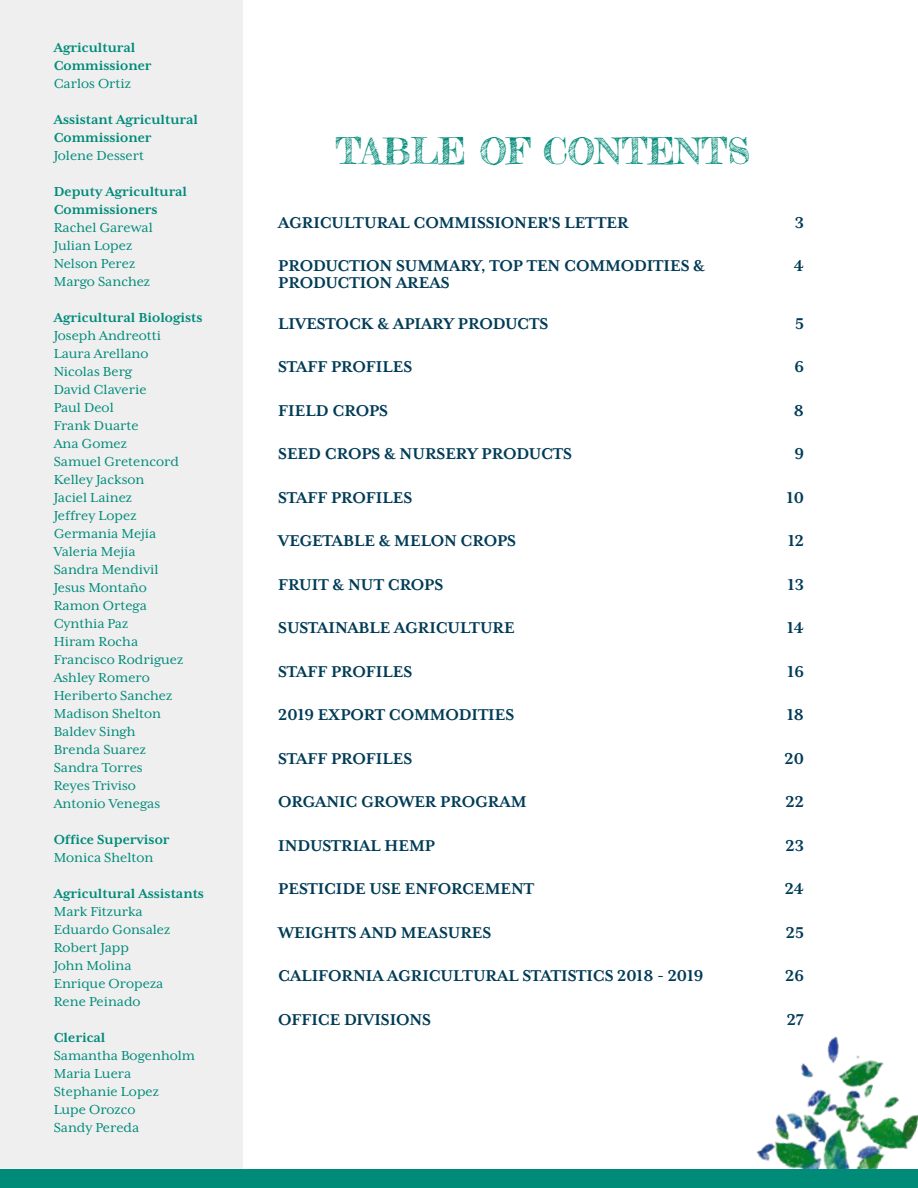
<style>
.page{position:relative;width:918px;height:1188px;background:#fff}
.page>*{position:absolute;margin:0;border:0;box-sizing:border-box;transform-origin:0 0}
.t1{font:36px "Frederickathe Greatest";color:#008b79}
.t2{font:700 18px/17.2px "Mrs Eaves XL Serif OT";color:#003b56}
.t3{font:15px/18px "Mrs Eaves XL Serif OT";color:#008b79}
.t4{font:700 15px/18px "Mrs Eaves XL Serif OT";color:#008b79}
</style>
<div class="page">
<div style="left:0;top:0;width:242px;height:1188px;background:#efeff0"></div>
<img style="left:724px;top:1036px;width:194px;height:134px">
<div style="left:0;top:1170px;width:918px;height:18px;background:#008b79"></div>
<p class="t4" style="left:54px;top:39px;width:99px">Agricultural<br>Commissioner</p>
<p class="t3" style="left:54px;top:75px;width:79px">Carlos Ortiz</p>
<p class="t4" style="left:54px;top:111px;width:146px">Assistant Agricultural<br>Commissioner</p>
<p class="t3" style="left:54px;top:147px;width:92px">Jolene Dessert</p>
<p class="t4" style="left:54px;top:183px;width:135px">Deputy Agricultural<br>Commissioners</p>
<p class="t3" style="left:54px;top:219px;width:101px">Rachel Garewal<br>Julian Lopez<br>Nelson Perez<br>Margo Sanchez</p>
<p class="t4" style="left:54px;top:309px;width:150px">Agricultural Biologists</p>
<p class="t3" style="left:54px;top:327px;width:131px">Joseph Andreotti<br>Laura Arellano<br>Nicolas Berg<br>David Claverie<br>Paul Deol<br>Frank Duarte<br>Ana Gomez<br>Samuel Gretencord<br>Kelley Jackson<br>Jaciel Lainez<br>Jeffrey Lopez<br>Germania Mejía<br>Valeria Mejía<br>Sandra Mendivil<br>Jesus Montaño<br>Ramon Ortega<br>Cynthia Paz<br>Hiram Rocha<br>Francisco Rodriguez<br>Ashley Romero<br>Heriberto Sanchez<br>Madison Shelton<br>Baldev Singh<br>Brenda Suarez<br>Sandra Torres<br>Reyes Triviso<br>Antonio Venegas</p>
<p class="t4" style="left:54px;top:831px;width:117px">Office Supervisor</p>
<p class="t3" style="left:54px;top:849px;width:101px">Monica Shelton</p>
<p class="t4" style="left:54px;top:885px;width:152px">Agricultural Assistants</p>
<p class="t3" style="left:54px;top:903px;width:118px">Mark Fitzurka<br>Eduardo Gonsalez<br>Robert Japp<br>John Molina<br>Enrique Oropeza<br>Rene Peinado</p>
<p class="t4" style="left:54px;top:1029px;width:53px">Clerical</p>
<p class="t3" style="left:54px;top:1047px;width:143px">Samantha Bogenholm<br>Maria Luera<br>Stephanie Lopez<br>Lupe Orozco<br>Sandy Pereda</p>
<h1 class="t1" style="left:336px;top:129px;width:416px">TABLE OF CONTENTS</h1>
<p class="t2" style="left:278px;top:214px;width:352px">AGRICULTURAL COMMISSIONER'S LETTER</p>
<p class="t2" style="left:795px;top:214px;width:11px">3</p>
<p class="t2" style="left:278px;top:257px;width:428px">PRODUCTION SUMMARY, TOP TEN COMMODITIES &amp;<br>PRODUCTION AREAS</p>
<p class="t2" style="left:794px;top:257px;width:12px">4</p>
<p class="t2" style="left:278px;top:315px;width:272px">LIVESTOCK &amp; APIARY PRODUCTS</p>
<p class="t2" style="left:795px;top:315px;width:10px">5</p>
<p class="t2" style="left:278px;top:358px;width:135px">STAFF PROFILES</p>
<p class="t2" style="left:794px;top:358px;width:11px">6</p>
<p class="t2" style="left:278px;top:402px;width:111px">FIELD CROPS</p>
<p class="t2" style="left:794px;top:402px;width:12px">8</p>
<p class="t2" style="left:278px;top:445px;width:295px">SEED CROPS &amp; NURSERY PRODUCTS</p>
<p class="t2" style="left:794px;top:445px;width:11px">9</p>
<p class="t2" style="left:278px;top:489px;width:135px">STAFF PROFILES</p>
<p class="t2" style="left:787px;top:489px;width:18px">10</p>
<p class="t2" style="left:278px;top:532px;width:239px">VEGETABLE &amp; MELON CROPS</p>
<p class="t2" style="left:788px;top:532px;width:17px">12</p>
<p class="t2" style="left:278px;top:576px;width:166px">FRUIT &amp; NUT CROPS</p>
<p class="t2" style="left:788px;top:576px;width:18px">13</p>
<p class="t2" style="left:278px;top:619px;width:238px">SUSTAINABLE AGRICULTURE</p>
<p class="t2" style="left:787px;top:619px;width:18px">14</p>
<p class="t2" style="left:278px;top:663px;width:135px">STAFF PROFILES</p>
<p class="t2" style="left:788px;top:663px;width:18px">16</p>
<p class="t2" style="left:278px;top:706px;width:237px">2019 EXPORT COMMODITIES</p>
<p class="t2" style="left:787px;top:706px;width:18px">18</p>
<p class="t2" style="left:278px;top:750px;width:135px">STAFF PROFILES</p>
<p class="t2" style="left:785px;top:750px;width:21px">20</p>
<p class="t2" style="left:278px;top:793px;width:250px">ORGANIC GROWER PROGRAM</p>
<p class="t2" style="left:786px;top:793px;width:20px">22</p>
<p class="t2" style="left:278px;top:837px;width:158px">INDUSTRIAL HEMP</p>
<p class="t2" style="left:785px;top:837px;width:20px">23</p>
<p class="t2" style="left:278px;top:880px;width:257px">PESTICIDE USE ENFORCEMENT</p>
<p class="t2" style="left:785px;top:880px;width:21px">24</p>
<p class="t2" style="left:278px;top:924px;width:215px">WEIGHTS AND MEASURES</p>
<p class="t2" style="left:786px;top:924px;width:20px">25</p>
<p class="t2" style="left:278px;top:967px;width:427px">CALIFORNIA AGRICULTURAL STATISTICS 2018 - 2019</p>
<p class="t2" style="left:785px;top:967px;width:20px">26</p>
<p class="t2" style="left:278px;top:1011px;width:154px">OFFICE DIVISIONS</p>
<p class="t2" style="left:787px;top:1011px;width:19px">27</p>
</div>
